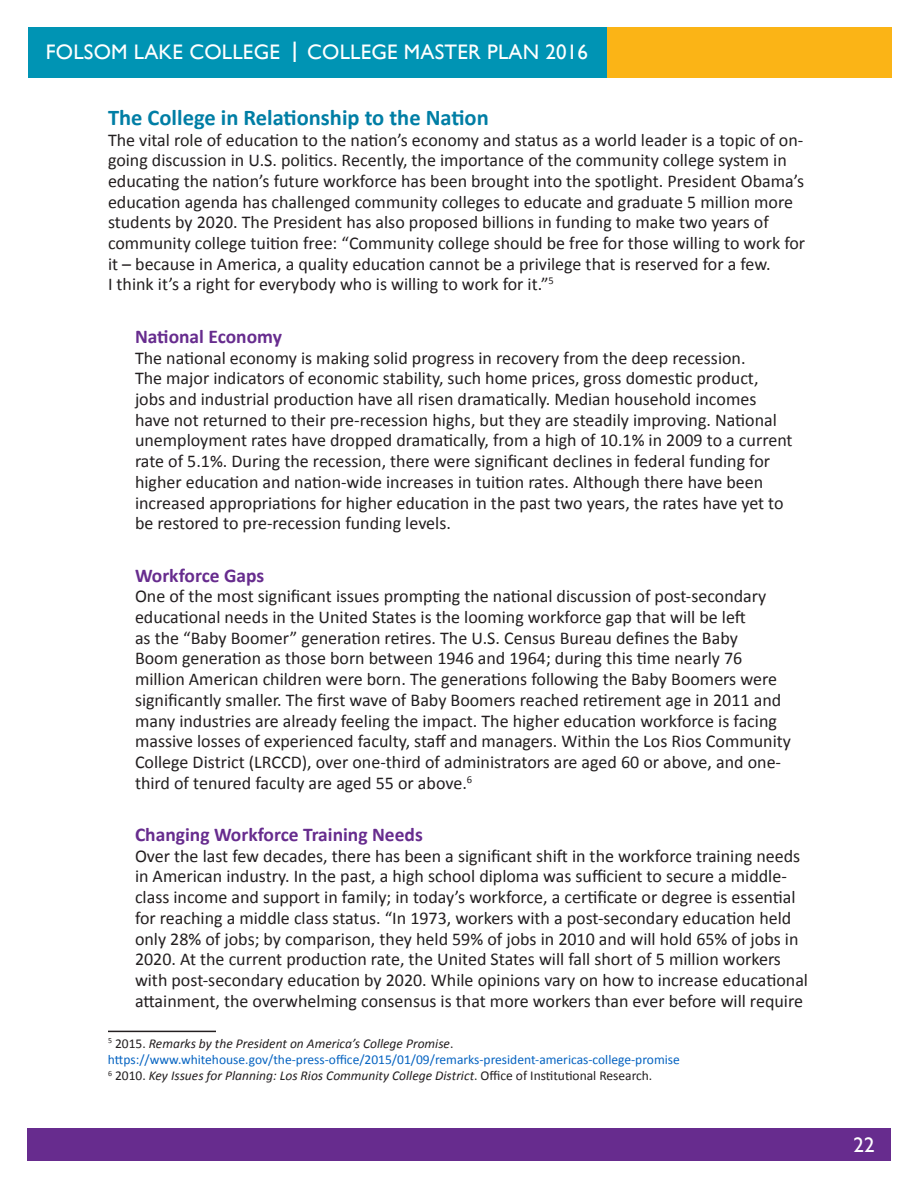
<style>
.page{position:relative;width:918px;height:1188px;background:#fff}
.page>*{position:absolute;margin:0;border:0;box-sizing:border-box;transform-origin:0 0}
.t1{font:700 22.5px "Calibri";color:#007ea5}
.t2{font:21px "Gill Sans";letter-spacing:.01em;color:#fff}
.t3{font:700 19.5px "Calibri";color:#672c8e}
.t4{font:18px/20.7px "Calibri";color:#231f20}
.t5{font:13.5px/16.2px "Calibri";color:#0563c1}
.t6{font:italic 13.5px "Calibri";color:#231f20}
.s1{font-size:29.55px}
.s2{color:#231f20}
.s3{font-style:italic;color:#231f20}
.s4{font-style:normal}
</style>
<div class="page">
<div style="left:27px;top:1129px;width:864px;height:32px;background:#672c8e"></div>
<div style="left:583px;top:27px;width:309px;height:51px;background:#fbb416"></div>
<div style="left:28px;top:27px;width:579px;height:51px;background:#0094b4"></div>
<hr style="left:108px;top:1031px;width:108px;height:1px;background:#231f20">
<p class="t2" style="left:46px;top:40px;width:544px">FOLSOM LAKE COLLEGE <span class="s1">I</span> COLLEGE MASTER PLAN 2016</p>
<p class="t1" style="left:108px;top:103px;width:382px">The College in Relationship to the Nation</p>
<p class="t4" style="left:108px;top:129px;width:699px">The vital role of education to the nation’s economy and status as a world leader is a topic of on&shy;going discussion in U.S. politics. Recently, the importance of the community college system in educating the nation’s future workforce has been brought into the spotlight. President Obama’s education agenda has challenged community colleges to educate and graduate 5 million more students by 2020. The President has also proposed billions in funding to make two years of community college tuition free: “Community college should be free for those willing to work for it – because in America, a quality education cannot be a privilege that is reserved for a few.<br>I think it’s a right for everybody who is willing to work for it.”<sup>5</sup></p>
<p class="t3" style="left:135px;top:324px;width:149px">National Economy</p>
<p class="t4" style="left:135px;top:347px;width:659px">The national economy is making solid progress in recovery from the deep recession.<br>The major indicators of economic stability, such home prices, gross domestic product, jobs and industrial production have all risen dramatically. Median household incomes have not returned to their pre-recession highs, but they are steadily improving. National unemployment rates have dropped dramatically, from a high of 10.1% in 2009 to a current rate of 5.1%. During the recession, there were significant declines in federal funding for higher education and nation-wide increases in tuition rates. Although there have been increased appropriations for higher education in the past two years, the rates have yet to be restored to pre-recession funding levels.</p>
<p class="t3" style="left:135px;top:563px;width:131px">Workforce Gaps</p>
<p class="t4" style="left:135px;top:586px;width:658px">One of the most significant issues prompting the national discussion of post-secondary educational needs in the United States is the looming workforce gap that will be left<br>as the “Baby Boomer” generation retires. The U.S. Census Bureau defines the Baby<br>Boom generation as those born between 1946 and 1964; during this time nearly 76 million American children were born. The generations following the Baby Boomers were significantly smaller. The first wave of Baby Boomers reached retirement age in 2011 and many industries are already feeling the impact. The higher education workforce is facing massive losses of experienced faculty, staff and managers. Within the Los Rios Community College District (LRCCD), over one-third of administrators are aged 60 or above, and one&shy;third of tenured faculty are aged 55 or above.<sup>6</sup></p>
<p class="t3" style="left:135px;top:822px;width:289px">Changing Workforce Training Needs</p>
<p class="t4" style="left:135px;top:845px;width:675px">Over the last few decades, there has been a significant shift in the workforce training needs in American industry. In the past, a high school diploma was sufficient to secure a middle&shy;class income and support in family; in today’s workforce, a certificate or degree is essential for reaching a middle class status. “In 1973, workers with a post-secondary education held only 28% of jobs; by comparison, they held 59% of jobs in 2010 and will hold 65% of jobs in 2020. At the current production rate, the United States will fall short of 5 million workers with post-secondary education by 2020. While opinions vary on how to increase educational attainment, the overwhelming consensus is that more workers than ever before will require</p>
<p class="t5" style="left:108px;top:1035px;width:573px"><sup>5</sup> <span class="s2">2015.</span> <span class="s3">Remarks by the President on America’s College Promise</span><span class="s2">. </span>https://www.whitehouse.gov/the-press-office/2015/01/09/remarks-president-americas-college-promise</p>
<p class="t6" style="left:108px;top:1066px;width:546px"><sup>6</sup> <span class="s4">2010.</span> Key Issues for Planning: Los Rios Community College District<span class="s4">. Office of Institutional Research.</span></p>
<p class="t2" style="left:854px;top:1133px;width:22px">22</p>
</div>
